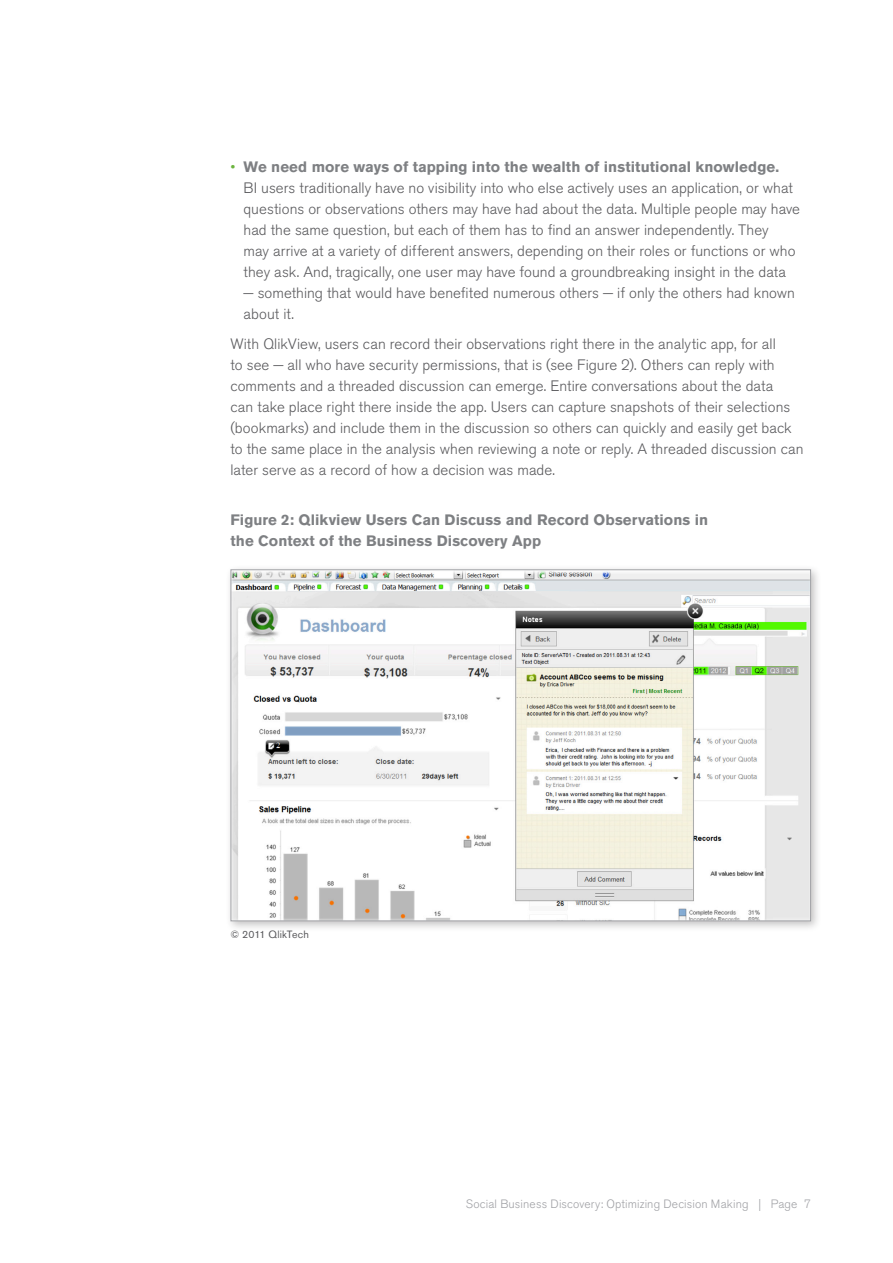
<style>
.page{position:relative;width:893px;height:1263px;background:#fff}
.page>*{position:absolute;margin:0;border:0;box-sizing:border-box;transform-origin:0 0}
.BODY{font:300 15px/21px "Akzidenz Grotesk BQ";letter-spacing:.005em;color:#5a5a5d}
.GRAPHIC_-_Header_1{font:700 15px/21px "Akzidenz Grotesk BQ";letter-spacing:.005em;color:#7e8083}
.t1{font:300 12px "Akzidenz Grotesk BQ";letter-spacing:.01em;color:#a0a1a5}
.GRAPHIC_-_Header_1-2{font:10.5px "Akzidenz Grotesk BQ";letter-spacing:.015em;color:#5a5a5d}
.s1{color:#6cb43f}
.s2{font-weight:700;color:#7e8083}
</style>
<div class="page">
<div style="left:225px;top:564px;width:597px;height:368px;background:#231f20;opacity:.27"></div>
<img style="left:233px;top:571px;width:576px;height:348px">
<p class="BODY" style="left:244px;top:157px;width:558px;text-indent:-13px"><span class="s1">•</span> <span class="s2">We need more ways of tapping into the wealth of institutional knowledge.<br></span>BI users traditionally have no visibility into who else actively uses an application, or what questions or observations others may have had about the data. Multiple people may have had the same question, but each of them has to find an answer independently. They<br>may arrive at a variety of different answers, depending on their roles or functions or who they ask. And, tragically, one user may have found a groundbreaking insight in the data</p>
<p class="BODY" style="left:244px;top:283px;width:553px">— something that would have benefited numerous others — if only the others had known about it.</p>
<p class="BODY" style="left:230px;top:333px;width:575px">With QlikView, users can record their observations right there in the analytic app, for all<br>to see — all who have security permissions, that is (see Figure 2). Others can reply with comments and a threaded discussion can emerge. Entire conversations about the data<br>can take place right there inside the app. Users can capture snapshots of their selections (bookmarks) and include them in the discussion so others can quickly and easily get back to the same place in the analysis when reviewing a note or reply. A threaded discussion can later serve as a record of how a decision was made.</p>
<p class="GRAPHIC_-_Header_1" style="left:230px;top:509px;width:479px">Figure 2: Qlikview Users Can Discuss and Record Observations in the Context of the Business Discovery App</p>
<p class="GRAPHIC_-_Header_1-2" style="left:230px;top:928px;width:80px">© 2011 QlikTech</p>
<p class="t1" style="left:466px;top:1197px;width:347px">Social Business Discovery: Optimizing Decision Making | Page 7</p>
</div>
